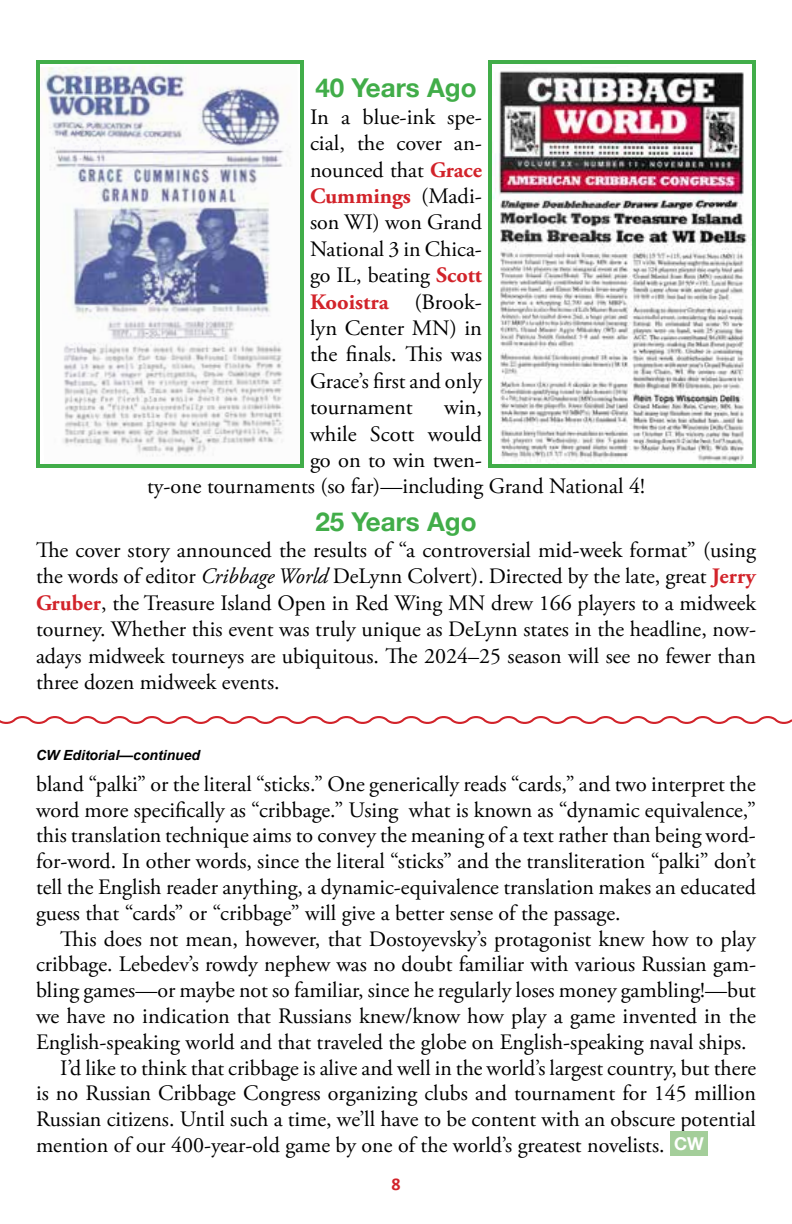
<style>
.page{position:relative;width:792px;height:1224px;background:#fff}
.page>*{position:absolute;margin:0;border:0;box-sizing:border-box;transform-origin:0 0}
.t1{font:700 26px "Helvetica Neue";color:#41ad49}
.t2{font:22px/26.4px "Adobe Garamond Pro";color:#000;text-align:justify}
.t3{font:700 18px "Calibri";color:#d2232a}
.t4{font:italic 700 14px "Arial";color:#000}
.s1{font-weight:700;color:#d2232a}
.s2{font-style:italic}
.s3{font-family:"Helvetica Neue";font-weight:700;font-size:17.8px;color:#fff}
</style>
<div class="page">
<div style="left:670px;top:1132px;width:38px;height:24px;background:#a4ce9a"></div>
<img style="left:493px;top:71px;width:254px;height:392px">
<div style="left:488px;top:60px;width:268px;height:408px;border:4px solid #41ad49"></div>
<img style="left:41px;top:66px;width:249px;height:390px">
<div style="left:36px;top:60px;width:268px;height:408px;border:4px solid #41ad49"></div>
<svg style="left:0;top:716px;width:792px;height:8px"></svg>
<p class="t1" style="left:315px;top:68px;width:163px">40 Years Ago</p>
<p class="t2" style="left:310px;top:104px;width:174px">In a blue-ink spe&shy;cial, the cover an&shy;nounced that <span class="s1">Grace Cummings</span> (Madi&shy;son WI) won Grand National 3 in Chica&shy;go IL, beating <span class="s1">Scott Kooistra</span> (Brook&shy;lyn Center MN) in the finals. This was Grace’s first and only tournament</p>
<p class="t2" style="left:444px;top:395px;width:39px">win,</p>
<p class="t2" style="left:310px;top:421px;width:174px">while Scott would</p>
<p class="t2" style="left:310px;top:448px;width:174px">go on to win twen-</p>
<p class="t2" style="left:147px;top:474px;width:499px">ty-one tournaments (so far)—including Grand National 4!</p>
<p class="t1" style="left:315px;top:501px;width:163px">25 Years Ago</p>
<p class="t2" style="left:36px;top:538px;width:722px">The cover story announced the results of “a controversial mid-week format” (using the words of editor <span class="s2">Cribbage World</span> DeLynn Colvert). Directed by the late, great <span class="s1">Jerry Gruber</span>, the Treasure Island Open in Red Wing MN drew 166 players to a midweek tourney. Whether this event was truly unique as DeLynn states in the headline, now&shy;adays midweek tourneys are ubiquitous. The 2024–25 season will see no fewer than three dozen midweek events.</p>
<p class="t4" style="left:36px;top:746px;width:166px">CW Editorial—continued</p>
<p class="t2" style="left:36px;top:772px;width:722px;line-height:25.8px">bland “palki” or the literal “sticks.” One generically reads “cards,” and two interpret the word more specifically as “cribbage.” Using what is known as “dynamic equivalence,” this translation technique aims to convey the meaning of a text rather than being word&shy;for-word. In other words, since the literal “sticks” and the transliteration “palki” don’t tell the English reader anything, a dynamic-equivalence translation makes an educated guess that “cards” or “cribbage” will give a better sense of the passage.</p>
<p class="t2" style="left:60px;top:926px;width:697px">This does not mean, however, that Dostoyevsky’s protagonist knew how to play</p>
<p class="t2" style="left:36px;top:952px;width:722px">cribbage. Lebedev’s rowdy nephew was no doubt familiar with various Russian gam-</p>
<p class="t2" style="left:36px;top:978px;width:722px">bling games—or maybe not so familiar, since he regularly loses money gambling!—but</p>
<p class="t2" style="left:36px;top:1004px;width:721px">we have no indication that Russians knew/know how play a game invented in the</p>
<p class="t2" style="left:36px;top:1029px;width:712px">English-speaking world and that traveled the globe on English-speaking naval ships.</p>
<p class="t2" style="left:60px;top:1055px;width:698px">I’d like to think that cribbage is alive and well in the world’s largest country, but there</p>
<p class="t2" style="left:36px;top:1081px;width:722px">is no Russian Cribbage Congress organizing clubs and tournament for 145 million</p>
<p class="t2" style="left:36px;top:1107px;width:722px">Russian citizens. Until such a time, we’ll have to be content with an obscure potential</p>
<p class="t2" style="left:36px;top:1133px;width:669px">mention of our 400-year-old game by one of the world’s greatest novelists. <span class="s3">CW</span></p>
<p class="t3" style="left:391px;top:1172px;width:11px">8</p>
</div>
